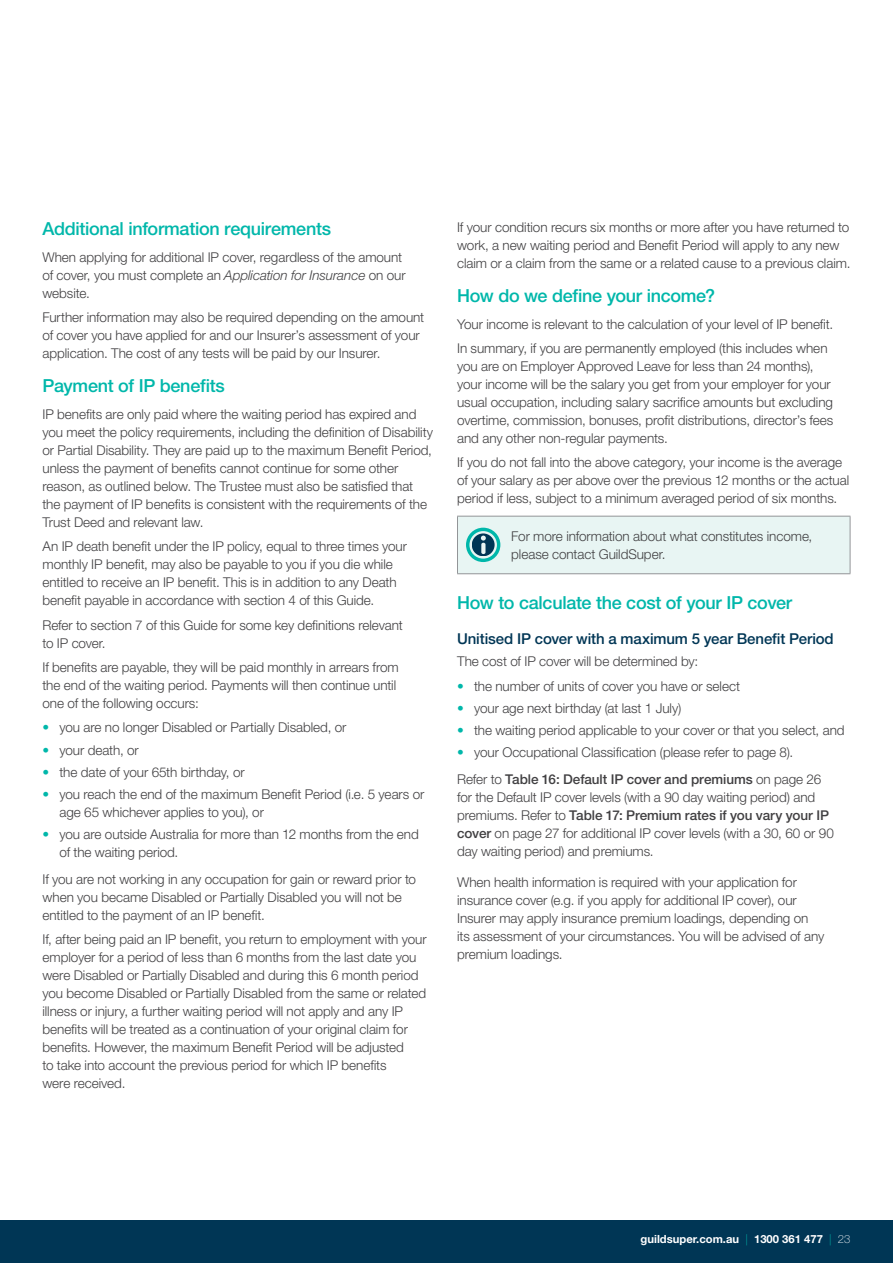
<style>
.page{position:relative;width:893px;height:1263px;background:#fff}
.page>*{position:absolute;margin:0;border:0;box-sizing:border-box;transform-origin:0 0}
.t1{font:500 18px "Helvetica Neue LT";letter-spacing:-.015em;color:#00b7aa}
.t2{font:500 15px "Helvetica Neue LT";letter-spacing:-.01em;color:#003655}
.t3{font:300 13.5px/18px "Helvetica Neue LT";letter-spacing:-.005em;color:#414042}
.t4{font:700 11.25px "Helvetica Neue LT";color:#fff}
.s1{font-style:italic}
.s2{font-weight:700;color:#00b7aa}
.s3{font-weight:500}
.s4{font-weight:100;color:#00b7aa}
.s5{font-weight:100}
</style>
<div class="page">
<div style="left:0;top:1220px;width:893px;height:43px;background:#003655"></div>
<div style="left:457px;top:516px;width:393px;height:58px;background:#e8f5f3"></div>
<hr style="left:457px;top:516px;width:393px;height:1px;background:#939598">
<hr style="left:457px;top:516px;width:1px;height:57px;background:#939598">
<hr style="left:850px;top:516px;width:1px;height:57px;background:#939598">
<hr style="left:457px;top:573px;width:393px;height:1px;background:#939598">
<svg style="left:466px;top:528px;width:34px;height:34px"></svg>
<h1 class="t1" style="left:43px;top:218px;width:290px">Additional information requirements</h1>
<p class="t3" style="left:43px;top:248px;width:365px">When applying for additional IP cover, regardless of the amount of cover, you must complete an <span class="s1">Application for Insurance</span> on our website.</p>
<p class="t3" style="left:43px;top:308px;width:383px">Further information may also be required depending on the amount of cover you have applied for and our Insurer’s assessment of your application. The cost of any tests will be paid by our Insurer.</p>
<h1 class="t1" style="left:43px;top:375px;width:184px">Payment of IP benefits</h1>
<p class="t3" style="left:43px;top:405px;width:392px">IP benefits are only paid where the waiting period has expired and you meet the policy requirements, including the definition of Disability or Partial Disability. They are paid up to the maximum Benefit Period, unless the payment of benefits cannot continue for some other reason, as outlined below. The Trustee must also be satisfied that the payment of IP benefits is consistent with the requirements of the Trust Deed and relevant law.</p>
<p class="t3" style="left:43px;top:537px;width:366px">An IP death benefit under the IP policy, equal to three times your monthly IP benefit, may also be payable to you if you die while entitled to receive an IP benefit. This is in addition to any Death benefit payable in accordance with section 4 of this Guide.</p>
<p class="t3" style="left:43px;top:616px;width:362px">Refer to section 7 of this Guide for some key definitions relevant to IP cover.</p>
<p class="t3" style="left:43px;top:658px;width:358px">If benefits are payable, they will be paid monthly in arrears from the end of the waiting period. Payments will then continue until one of the following occurs:</p>
<p class="t3" style="left:43px;top:718px;width:305px"><span class="s2">•</span> you are no longer Disabled or Partially Disabled, or</p>
<p class="t3" style="left:43px;top:741px;width:98px"><span class="s2">•</span> your death, or</p>
<p class="t3" style="left:43px;top:763px;width:204px"><span class="s2">•</span> the date of your 65th birthday, or</p>
<p class="t3" style="left:60px;top:785px;width:366px;text-indent:-17px"><span class="s2">•</span> you reach the end of the maximum Benefit Period (i.e. 5 years or age 65 whichever applies to you), or</p>
<p class="t3" style="left:60px;top:825px;width:361px;text-indent:-17px"><span class="s2">•</span> you are outside Australia for more than 12 months from the end of the waiting period.</p>
<p class="t3" style="left:43px;top:870px;width:375px">If you are not working in any occupation for gain or reward prior to when you became Disabled or Partially Disabled you will not be entitled to the payment of an IP benefit.</p>
<p class="t3" style="left:43px;top:930px;width:386px">If, after being paid an IP benefit, you return to employment with your employer for a period of less than 6 months from the last date you were Disabled or Partially Disabled and during this 6 month period you become Disabled or Partially Disabled from the same or related illness or injury, a further waiting period will not apply and any IP benefits will be treated as a continuation of your original claim for benefits. However, the maximum Benefit Period will be adjusted<br>to take into account the previous period for which IP benefits<br>were received.</p>
<p class="t3" style="left:457px;top:218px;width:395px">If your condition recurs six months or more after you have returned to work, a new waiting period and Benefit Period will apply to any new claim or a claim from the same or a related cause to a previous claim.</p>
<h1 class="t1" style="left:457px;top:285px;width:260px">How do we define your income?</h1>
<p class="t3" style="left:457px;top:311px;width:378px;line-height:24.5px">Your income is relevant to the calculation of your level of IP benefit.<br>In summary, if you are permanently employed (this includes when</p>
<p class="t3" style="left:457px;top:357px;width:378px">you are on Employer Approved Leave for less than 24 months), your income will be the salary you get from your employer for your usual occupation, including salary sacrifice amounts but excluding overtime, commission, bonuses, profit distributions, director’s fees and any other non-regular payments.</p>
<p class="t3" style="left:457px;top:453px;width:394px">If you do not fall into the above category, your income is the average of your salary as per above over the previous 12 months or the actual period if less, subject to a minimum averaged period of six months.</p>
<p class="t3" style="left:511px;top:527px;width:303px">For more information about what constitutes income, please contact GuildSuper.</p>
<h1 class="t1" style="left:457px;top:592px;width:337px">How to calculate the cost of your IP cover</h1>
<p class="t2" style="left:457px;top:630px;width:378px">Unitised IP cover with a maximum 5 year Benefit Period</p>
<p class="t3" style="left:457px;top:652px;width:243px">The cost of IP cover will be determined by:</p>
<p class="t3" style="left:457px;top:676px;width:284px"><span class="s2">•</span> the number of units of cover you have or select</p>
<p class="t3" style="left:457px;top:699px;width:226px"><span class="s2">•</span> your age next birthday (at last 1 July)</p>
<p class="t3" style="left:457px;top:721px;width:389px"><span class="s2">•</span> the waiting period applicable to your cover or that you select, and</p>
<p class="t3" style="left:457px;top:739px;width:366px;line-height:26.5px"><span class="s2">•</span> your Occupational Classification (please refer to page 8).<br>Refer to <span class="s3">Table 16: Default IP cover and premiums</span> on page 26</p>
<p class="t3" style="left:457px;top:788px;width:378px">for the Default IP cover levels (with a 90 day waiting period) and premiums. Refer to <span class="s3">Table 17: Premium rates if you vary your IP cover</span> on page 27 for additional IP cover levels (with a 30, 60 or 90 day waiting period) and premiums.</p>
<p class="t3" style="left:457px;top:872px;width:369px">When health information is required with your application for insurance cover (e.g. if you apply for additional IP cover), our Insurer may apply insurance premium loadings, depending on its assessment of your circumstances. You will be advised of any premium loadings.</p>
<p class="t4" style="left:641px;top:1232px;width:211px">guildsuper.com.au <span class="s4">|</span> 1300 361 477 <span class="s4">|</span> <span class="s5">23</span></p>
</div>
